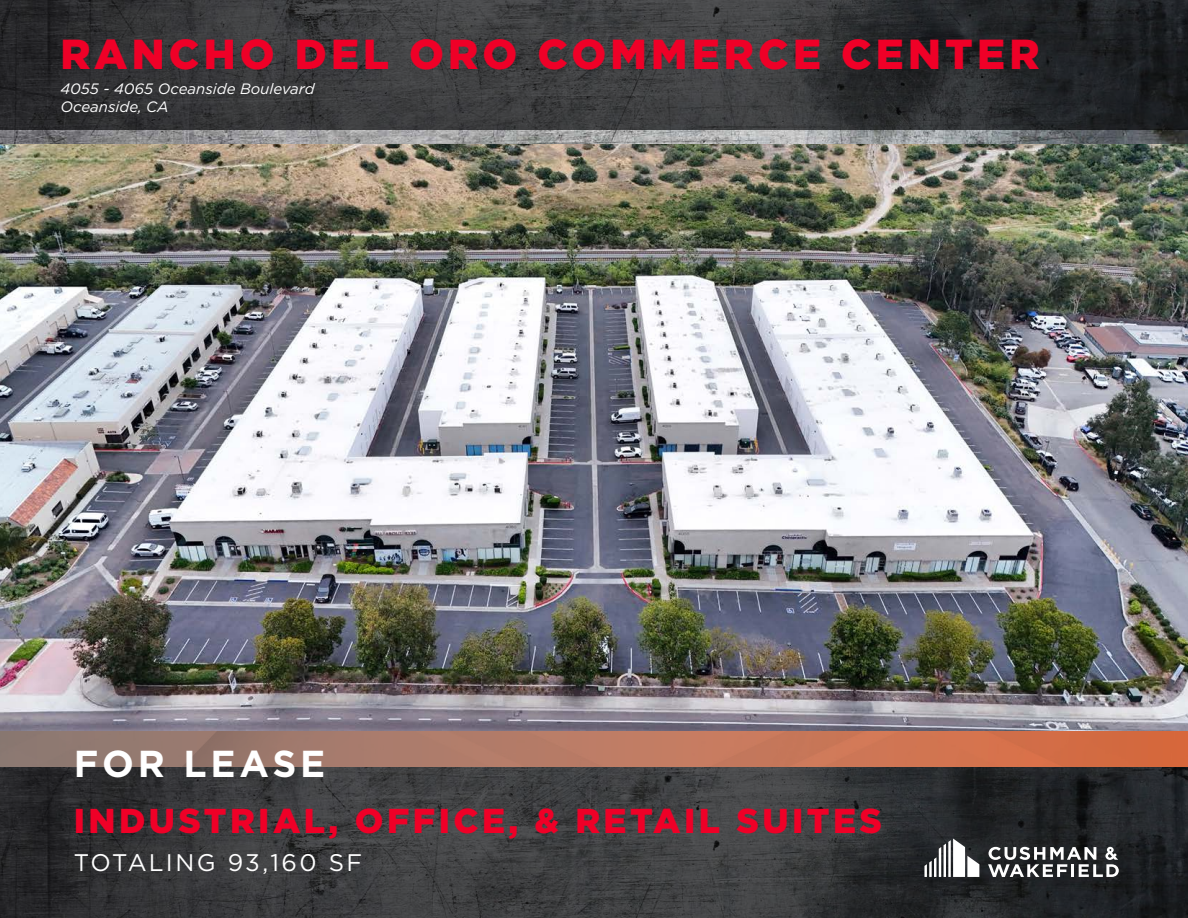
<style>
.page{position:relative;width:1188px;height:918px;background:#fff}
.page>*{position:absolute;margin:0;border:0;box-sizing:border-box;transform-origin:0 0}
.t1{font:900 42px "Gotham";letter-spacing:.1em;color:#ef0027}
.t2{font:700 37.5px "Gotham";letter-spacing:.1em;color:#fff}
.t3{font:900 34.5px "Gotham";letter-spacing:.1em;color:#ef0027}
.t4{font:24px "Gotham";letter-spacing:.095em;color:#fff}
.t5{font:italic 15px/18px "Gotham";color:#fff}
</style>
<div class="page">
<img style="left:0;top:143px;width:1188px;height:589px">
<svg style="left:0;top:766px;width:1188px;height:152px;background:#353638"></svg>
<img style="left:0;top:732px;width:1188px;height:34px">
<svg style="left:924px;top:839px;width:55px;height:38px"></svg>
<svg style="left:988px;top:847px;width:131px;height:30px"></svg>
<img style="left:0;top:129px;width:1188px;height:14px">
<svg style="left:0;top:0;width:1188px;height:129px;background:#323436"></svg>
<p class="t1" style="left:60px;top:25px;width:981px">RANCHO DEL ORO COMMERCE CENTER</p>
<p class="t5" style="left:60px;top:80px;width:256px">4055 - 4065 Oceanside Boulevard<br>Oceanside, CA</p>
<p class="t2" style="left:74px;top:739px;width:253px">FOR LEASE</p>
<p class="t3" style="left:74px;top:797px;width:810px">INDUSTRIAL, OFFICE, &amp; RETAIL SUITES</p>
<p class="t4" style="left:74px;top:847px;width:290px">TOTALING 93,160 SF</p>
</div>
